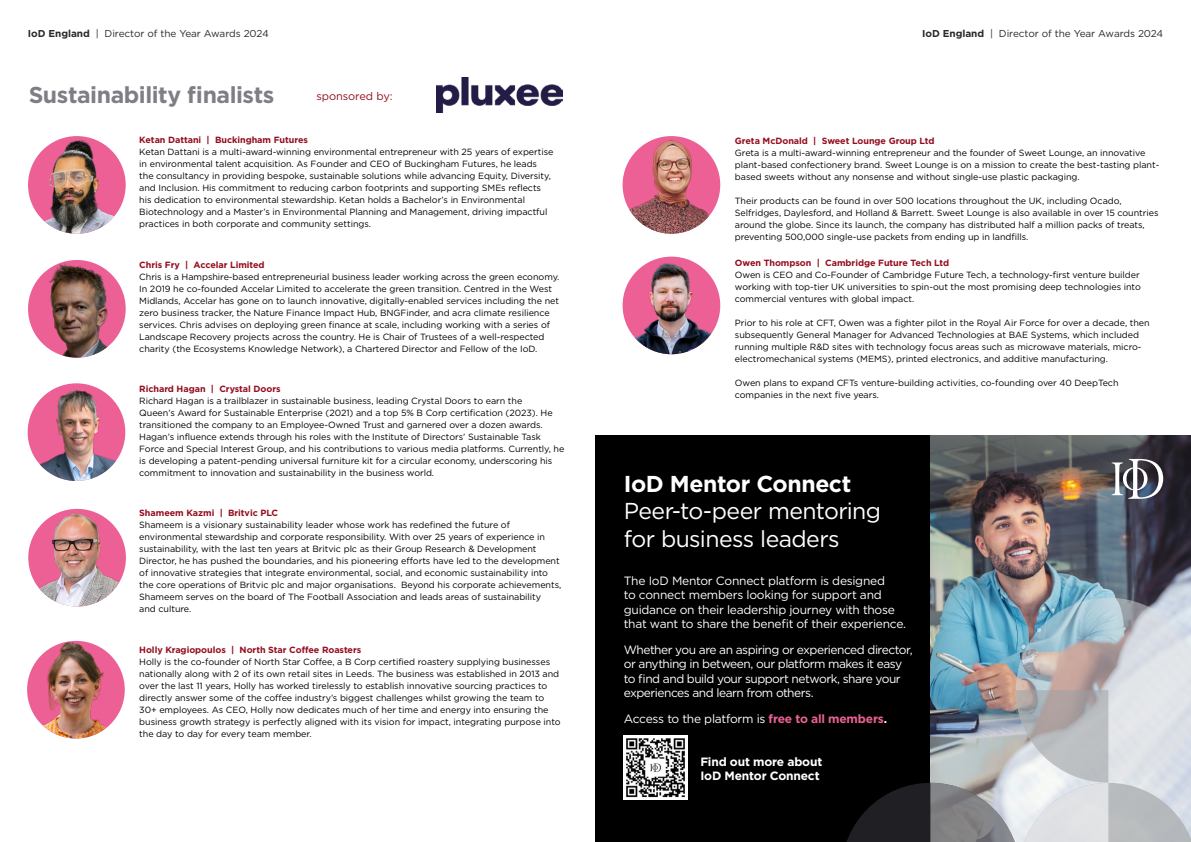
<style>
.page{position:relative;width:1191px;height:842px;background:#fff}
.page>*{position:absolute;margin:0;border:0;box-sizing:border-box;transform-origin:0 0}
.t1{font:23px/27.6px "Gotham";letter-spacing:-.025em;color:#fff}
.t2{font:700 23px "Gotham";letter-spacing:-.02em;color:#7e7f84}
.t3{font:700 23px "Gotham";letter-spacing:-.02em;color:#fff}
.t4{font:12px/14.4px "Gotham";letter-spacing:-.035em;color:#fff}
.t5{font:700 12px/14.4px "Gotham";letter-spacing:-.015em;color:#fff}
.t6{font:11px "Gotham";letter-spacing:-.005em;color:#940d1e}
.t7{font:10px "Gotham";letter-spacing:-.005em;color:#28292d}
.t8{font:9px/12px "Gotham";letter-spacing:-.005em;color:#000}
.t9{font:700 9px "Gotham";letter-spacing:-.005em;color:#940d1e}
.s1{font-weight:700}
.s2{font-weight:700;color:#ec6095}
</style>
<div class="page">
<img style="left:28px;top:260px;width:98px;height:98px;border-radius:49px">
<img style="left:622px;top:136px;width:98px;height:98px;border-radius:49px">
<img style="left:27px;top:641px;width:98px;height:97px;border-radius:49px">
<img style="left:622px;top:257px;width:98px;height:97px;border-radius:49px">
<img style="left:28px;top:136px;width:98px;height:98px;border-radius:49px">
<img style="left:28px;top:509px;width:98px;height:97px;border-radius:49px">
<img style="left:28px;top:383px;width:97px;height:98px;border-radius:49px">
<img style="left:437px;top:78px;width:125px;height:35px">
<div style="left:595px;top:436px;width:335px;height:406px;background:#000"></div>
<img style="left:930px;top:436px;width:261px;height:162px">
<svg style="left:846px;top:598px;width:345px;height:244px"></svg>
<img style="left:624px;top:736px;width:63px;height:63px">
<svg style="left:1111px;top:459px;width:52px;height:40px"></svg>
<p class="t7" style="left:28px;top:27px;width:243px"><span class="s1">IoD England</span> | Director of the Year Awards 2024</p>
<p class="t7" style="left:922px;top:27px;width:243px"><span class="s1">IoD England</span> | Director of the Year Awards 2024</p>
<p class="t2" style="left:29px;top:80px;width:247px">Sustainability finalists</p>
<p class="t9" style="left:139px;top:134px;width:170px">Ketan Dattani | Buckingham Futures</p>
<p class="t8" style="left:139px;top:146px;width:416px">Ketan Dattani is a multi-award-winning environmental entrepreneur with 25 years of expertise in environmental talent acquisition. As Founder and CEO of Buckingham Futures, he leads the consultancy in providing bespoke, sustainable solutions while advancing Equity, Diversity, and Inclusion. His commitment to reducing carbon footprints and supporting SMEs reflects his dedication to environmental stewardship. Ketan holds a Bachelor’s in Environmental Biotechnology and a Master’s in Environmental Planning and Management, driving impactful practices in both corporate and community settings.</p>
<p class="t9" style="left:139px;top:258px;width:127px">Chris Fry | Accelar Limited</p>
<p class="t8" style="left:139px;top:270px;width:422px">Chris is a Hampshire-based entrepreneurial business leader working across the green economy.<br>In 2019 he co-founded Accelar Limited to accelerate the green transition. Centred in the West Midlands, Accelar has gone on to launch innovative, digitally-enabled services including the net zero business tracker, the Nature Finance Impact Hub, BNGFinder, and acra climate resilience services. Chris advises on deploying green finance at scale, including working with a series of Landscape Recovery projects across the country. He is Chair of Trustees of a well-respected charity (the Ecosystems Knowledge Network), a Chartered Director and Fellow of the IoD.</p>
<p class="t9" style="left:139px;top:383px;width:143px">Richard Hagan | Crystal Doors</p>
<p class="t8" style="left:139px;top:395px;width:426px">Richard Hagan is a trailblazer in sustainable business, leading Crystal Doors to earn the<br>Queen’s Award for Sustainable Enterprise (2021) and a top 5% B Corp certification (2023). He transitioned the company to an Employee-Owned Trust and garnered over a dozen awards.<br>Hagan’s influence extends through his roles with the Institute of Directors’ Sustainable Task Force and Special Interest Group, and his contributions to various media platforms. Currently, he is developing a patent-pending universal furniture kit for a circular economy, underscoring his commitment to innovation and sustainability in the business world.</p>
<p class="t9" style="left:139px;top:507px;width:140px">Shameem Kazmi | Britvic PLC</p>
<p class="t8" style="left:139px;top:519px;width:423px">Shameem is a visionary sustainability leader whose work has redefined the future of environmental stewardship and corporate responsibility. With over 25 years of experience in sustainability, with the last ten years at Britvic plc as their Group Research &amp; Development Director, he has pushed the boundaries, and his pioneering efforts have led to the development of innovative strategies that integrate environmental, social, and economic sustainability into the core operations of Britvic plc and major organisations. Beyond his corporate achievements, Shameem serves on the board of The Football Association and leads areas of sustainability<br>and culture.</p>
<p class="t9" style="left:139px;top:643px;width:223px">Holly Kragiopoulos | North Star Coffee Roasters</p>
<p class="t8" style="left:139px;top:655px;width:423px">Holly is the co-founder of North Star Coffee, a B Corp certified roastery supplying businesses nationally along with 2 of its own retail sites in Leeds. The business was established in 2013 and over the last 11 years, Holly has worked tirelessly to establish innovative sourcing practices to directly answer some of the coffee industry’s biggest challenges whilst growing the team to 30+ employees. As CEO, Holly now dedicates much of her time and energy into ensuring the business growth strategy is perfectly aligned with its vision for impact, integrating purpose into the day to day for every team member.</p>
<p class="t6" style="left:316px;top:89px;width:78px">sponsored by:</p>
<p class="t9" style="left:735px;top:135px;width:201px">Greta McDonald | Sweet Lounge Group Ltd</p>
<p class="t8" style="left:735px;top:147px;width:426px">Greta is a multi-award-winning entrepreneur and the founder of Sweet Lounge, an innovative plant-based confectionery brand. Sweet Lounge is on a mission to create the best-tasting plant&shy;based sweets without any nonsense and without single-use plastic packaging.</p>
<p class="t8" style="left:735px;top:195px;width:425px">Their products can be found in over 500 locations throughout the UK, including Ocado, Selfridges, Daylesford, and Holland &amp; Barrett. Sweet Lounge is also available in over 15 countries around the globe. Since its launch, the company has distributed half a million packs of treats, preventing 500,000 single-use packets from ending up in landfills.</p>
<p class="t9" style="left:735px;top:257px;width:216px">Owen Thompson | Cambridge Future Tech Ltd</p>
<p class="t8" style="left:735px;top:269px;width:407px">Owen is CEO and Co-Founder of Cambridge Future Tech, a technology-first venture builder working with top-tier UK universities to spin-out the most promising deep technologies into commercial ventures with global impact.</p>
<p class="t8" style="left:735px;top:317px;width:416px">Prior to his role at CFT, Owen was a fighter pilot in the Royal Air Force for over a decade, then subsequently General Manager for Advanced Technologies at BAE Systems, which included running multiple R&amp;D sites with technology focus areas such as microwave materials, micro&shy;electromechanical systems (MEMS), printed electronics, and additive manufacturing.</p>
<p class="t8" style="left:735px;top:377px;width:385px">Owen plans to expand CFTs venture-building activities, co-founding over 40 DeepTech companies in the next five years.</p>
<p class="t3" style="left:624px;top:468px;width:229px">IoD Mentor Connect</p>
<p class="t1" style="left:624px;top:497px;width:259px">Peer-to-peer mentoring for business leaders</p>
<p class="t4" style="left:624px;top:573px;width:284px">The IoD Mentor Connect platform is designed<br>to connect members looking for support and guidance on their leadership journey with those that want to share the benefit of their experience.</p>
<p class="t4" style="left:624px;top:642px;width:290px">Whether you are an aspiring or experienced director, or anything in between, our platform makes it easy to find and build your support network, share your experiences and learn from others.</p>
<p class="t4" style="left:624px;top:711px;width:265px">Access to the platform is <span class="s2">free to all members</span><span class="s1">.</span></p>
<p class="t5" style="left:700px;top:754px;width:123px">Find out more about<br>IoD Mentor Connect</p>
</div>
